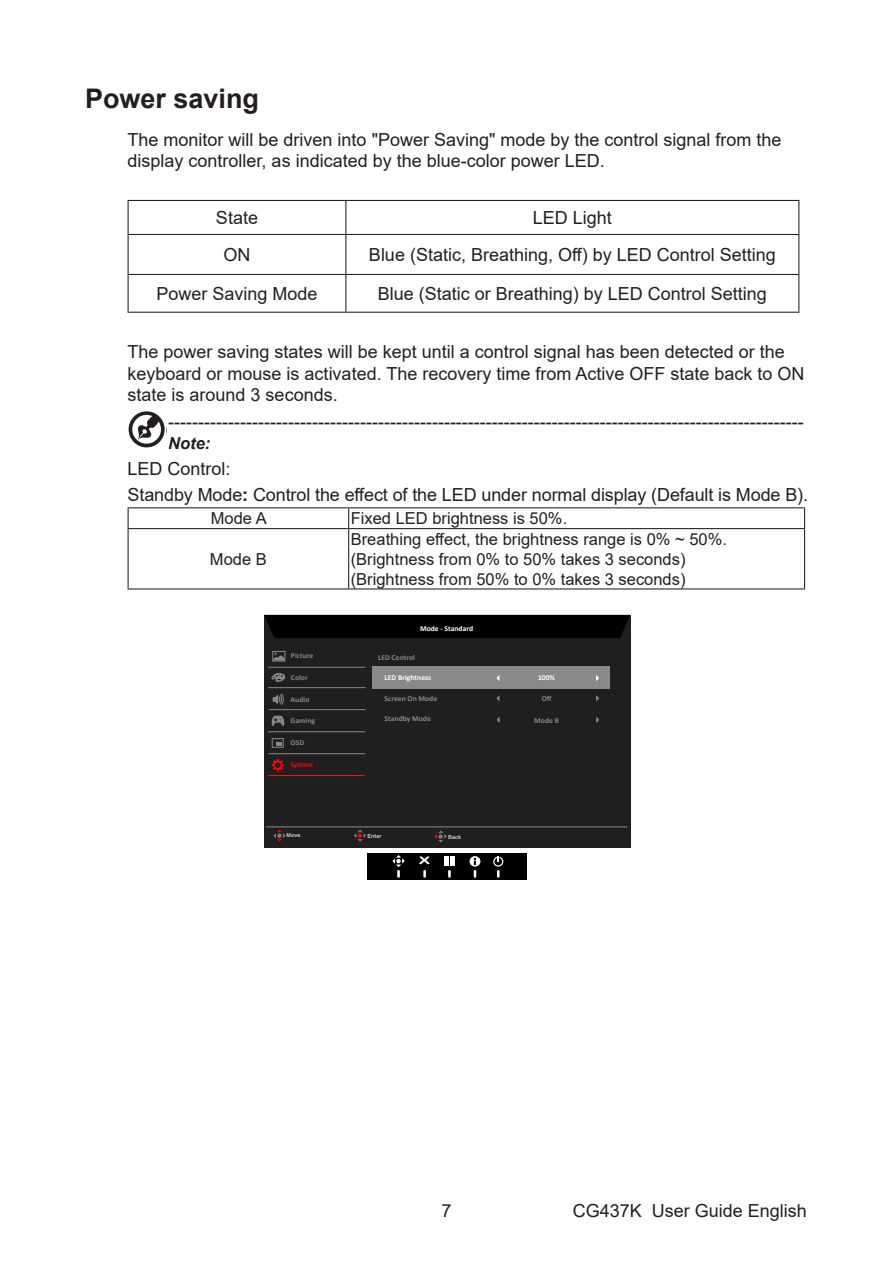
<style>
.page{position:relative;width:893px;height:1263px;background:#fff}
.page>*{position:absolute;margin:0;border:0;box-sizing:border-box;transform-origin:0 0}
.Heading_2{font:700 27px "Arial";color:#231f20}
._10_left_body{font:18px/21.6px "Arial";color:#231f20}
.Body{font:18px "Arial";color:#231f20}
.Body副本{font:16.5px "Arial";color:#231f20}
._10_left_body-2{font:italic 700 16.5px "Arial";color:#231f20}
.t1{font:10.35px "Arial Rounded MT Bold";color:#fff;scale:1.74 1}
.t2{font:700 7.5px "Calibri";color:#898989}
.t3{font:700 7.5px "Calibri";color:#fff}
.t4{font:700 7.5px "Calibri";letter-spacing:-.01em;color:#f00}
.t5{font:5.4px "JQ Zong Yi FT";color:#cbcbcb}
.s1{font-weight:700}
</style>
<div class="page">
<hr style="left:128px;top:200px;width:218px;height:1px;background:#231f20">
<hr style="left:128px;top:201px;width:1px;height:33px;background:#231f20">
<hr style="left:346px;top:200px;width:453px;height:1px;background:#231f20">
<hr style="left:345px;top:201px;width:1px;height:33px;background:#231f20">
<hr style="left:798px;top:201px;width:1px;height:33px;background:#231f20">
<hr style="left:128px;top:234px;width:218px;height:1px;background:#231f20">
<hr style="left:128px;top:235px;width:1px;height:39px;background:#231f20">
<hr style="left:346px;top:234px;width:453px;height:1px;background:#231f20">
<hr style="left:345px;top:235px;width:1px;height:39px;background:#231f20">
<hr style="left:798px;top:235px;width:1px;height:39px;background:#231f20">
<hr style="left:128px;top:274px;width:218px;height:1px;background:#231f20">
<hr style="left:128px;top:275px;width:1px;height:37px;background:#231f20">
<hr style="left:346px;top:274px;width:453px;height:1px;background:#231f20">
<hr style="left:345px;top:275px;width:1px;height:37px;background:#231f20">
<hr style="left:798px;top:275px;width:1px;height:37px;background:#231f20">
<hr style="left:128px;top:312px;width:218px;height:1px;background:#231f20">
<hr style="left:346px;top:312px;width:453px;height:1px;background:#231f20">
<svg style="left:129px;top:412px;width:36px;height:36px"></svg>
<hr style="left:128px;top:507px;width:221px;height:1px;background:#231f20">
<svg style="left:128px;top:508px;width:1px;height:20px"></svg>
<hr style="left:349px;top:507px;width:456px;height:1px;background:#231f20">
<svg style="left:348px;top:508px;width:1px;height:20px"></svg>
<svg style="left:804px;top:508px;width:1px;height:20px"></svg>
<hr style="left:128px;top:528px;width:221px;height:1px;background:#231f20">
<hr style="left:128px;top:529px;width:1px;height:59px;background:#231f20">
<hr style="left:349px;top:528px;width:456px;height:1px;background:#231f20">
<hr style="left:348px;top:529px;width:1px;height:59px;background:#231f20">
<hr style="left:804px;top:529px;width:1px;height:59px;background:#231f20">
<hr style="left:128px;top:588px;width:221px;height:1px;background:#231f20">
<hr style="left:349px;top:588px;width:456px;height:1px;background:#231f20">
<div style="left:264px;top:615px;width:366px;height:233px;background:#201e1f"></div>
<div style="left:264px;top:615px;width:366px;height:23px;background:#000"></div>
<hr style="left:266px;top:826px;width:361px;height:1px;background:#898989">
<hr style="left:268px;top:775px;width:97px;height:1px;background:#e61e18">
<hr style="left:268px;top:753px;width:97px;height:1px;background:#898989">
<hr style="left:268px;top:731px;width:97px;height:1px;background:#898989">
<hr style="left:269px;top:709px;width:97px;height:1px;background:#898989">
<hr style="left:268px;top:687px;width:97px;height:1px;background:#898989">
<div style="left:272px;top:651px;width:13px;height:11px;border:1px solid #898989"></div>
<svg style="left:273px;top:653px;width:11px;height:8px"></svg>
<svg style="left:271px;top:673px;width:15px;height:9px"></svg>
<svg style="left:273px;top:693px;width:11px;height:12px"></svg>
<hr style="left:268px;top:667px;width:97px;height:1px;background:#898989">
<div style="left:272px;top:738px;width:12px;height:10px;border:1px solid #898989"></div>
<svg style="left:276px;top:742px;width:6px;height:4px"></svg>
<svg style="left:273px;top:830px;width:13px;height:12px"></svg>
<svg style="left:354px;top:830px;width:12px;height:12px"></svg>
<div style="left:372px;top:666px;width:237px;height:23px;background:#898989"></div>
<svg style="left:272px;top:759px;width:12px;height:12px"></svg>
<svg style="left:271px;top:715px;width:14px;height:11px"></svg>
<svg style="left:496px;top:675px;width:3px;height:6px"></svg>
<svg style="left:596px;top:675px;width:3px;height:6px"></svg>
<svg style="left:596px;top:695px;width:3px;height:6px"></svg>
<svg style="left:497px;top:717px;width:3px;height:6px"></svg>
<svg style="left:596px;top:717px;width:3px;height:6px"></svg>
<div style="left:367px;top:853px;width:160px;height:27px;background:#000"></div>
<svg style="left:444px;top:856px;width:11px;height:22px"></svg>
<svg style="left:423px;top:870px;width:3px;height:8px"></svg>
<svg style="left:470px;top:856px;width:10px;height:22px"></svg>
<svg style="left:392px;top:855px;width:13px;height:23px"></svg>
<svg style="left:493px;top:856px;width:10px;height:22px"></svg>
<svg style="left:434px;top:830px;width:13px;height:12px"></svg>
<p class="Heading_2" style="left:85px;top:80px;width:176px">Power saving</p>
<p class="_10_left_body" style="left:128px;top:128px;width:656px">The monitor will be driven into "Power Saving" mode by the control signal from the display controller, as indicated by the blue-color power LED.</p>
<p class="Body" style="left:216px;top:205px;width:44px">State</p>
<p class="Body" style="left:533px;top:205px;width:81px">LED Light</p>
<p class="Body" style="left:223px;top:242px;width:28px">ON</p>
<p class="Body" style="left:369px;top:242px;width:408px">Blue (Static, Breathing, Off) by LED Control Setting</p>
<p class="Body" style="left:156px;top:281px;width:163px">Power Saving Mode</p>
<p class="Body" style="left:378px;top:281px;width:391px">Blue (Static or Breathing) by LED Control Setting</p>
<p class="_10_left_body" style="left:128px;top:341px;width:678px">The power saving states will be kept until a control signal has been detected or the keyboard or mouse is activated. The recovery time from Active OFF state back to ON state is around 3 seconds.</p>
<p class="_10_left_body" style="left:168px;top:411px;width:637px">‑---------------------------------------------------------------------------------------------------------</p>
<p class="_10_left_body-2" style="left:168px;top:432px;width:44px">Note:</p>
<p class="_10_left_body" style="left:128px;top:457px;width:105px">LED Control:</p>
<p class="_10_left_body" style="left:128px;top:483px;width:682px">Standby Mode<span class="s1">:</span> Control the effect of the LED under normal display (Default is Mode B).</p>
<p class="Body副本" style="left:211px;top:507px;width:57px">Mode A</p>
<p class="Body副本" style="left:351px;top:507px;width:218px">Fixed LED brightness is 50%.</p>
<p class="Body副本" style="left:210px;top:547px;width:58px">Mode B</p>
<p class="Body副本" style="left:351px;top:528px;width:378px">Breathing effect, the brightness range is 0% ~ 50%.</p>
<p class="Body副本" style="left:351px;top:547px;width:336px">(Brightness from 0% to 50% takes 3 seconds)</p>
<p class="Body副本" style="left:351px;top:567px;width:336px">(Brightness from 50% to 0% takes 3 seconds)</p>
<p class="t3" style="left:420px;top:623px;width:55px">Mode - Standard</p>
<p class="t2" style="left:291px;top:651px;width:24px">Picture</p>
<p class="t2" style="left:291px;top:673px;width:18px">Color</p>
<p class="t2" style="left:291px;top:695px;width:20px">Audio</p>
<p class="t2" style="left:291px;top:738px;width:15px">OSD</p>
<p class="t2" style="left:291px;top:716px;width:26px">Gaming</p>
<p class="t4" style="left:290px;top:760px;width:24px">System</p>
<p class="t2" style="left:378px;top:652px;width:38px">LED Control</p>
<p class="t3" style="left:385px;top:673px;width:48px">LED Brightness</p>
<p class="t3" style="left:538px;top:673px;width:19px">100%</p>
<p class="t2" style="left:385px;top:693px;width:54px">Screen On Mode</p>
<p class="t2" style="left:542px;top:693px;width:11px">Off</p>
<p class="t2" style="left:385px;top:714px;width:48px">Standby Mode</p>
<p class="t2" style="left:534px;top:715px;width:26px">Mode B</p>
<p class="t5" style="left:287px;top:833px;width:15px">Move</p>
<p class="t5" style="left:368px;top:833px;width:15px">Enter</p>
<p class="t1" style="left:419px;top:855px;width:8px">X</p>
<p class="t5" style="left:448px;top:834px;width:15px">Back</p>
<p class="_10_left_body" style="left:441px;top:1199px;width:12px">7</p>
<p class="_10_left_body" style="left:573px;top:1199px;width:236px">CG437K User Guide English</p>
</div>
